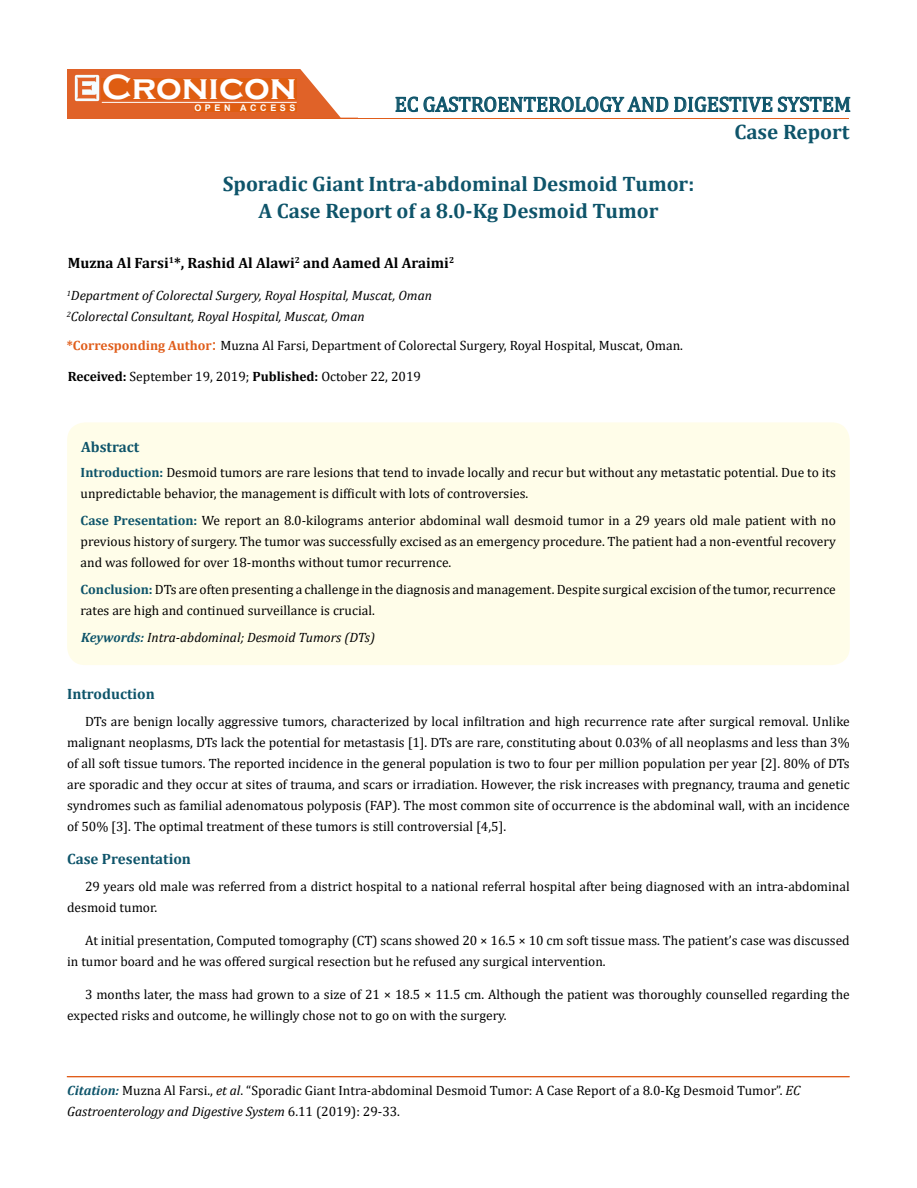
<style>
.page{position:relative;width:917px;height:1188px;background:#fff}
.page>*{position:absolute;margin:0;border:0;box-sizing:border-box;transform-origin:0 0}
.t1{font:700 36px "Copperplate Gothic";color:#fff}
.t2{font:700 21px/27px "Cambria";color:#0e546a;text-align:center}
.t3{font:21px "Cambria";color:#0e546a}
.t4{font:700 15px "Cambria";color:#000}
.t5{font:700 15px "Cambria";color:#0e546a}
.t6{font:13.5px/21px "Cambria";color:#000}
.t7{font:italic 13.5px/21px "Cambria";color:#000}
.t8{font:700 9px "Arial";letter-spacing:.4em;color:#fff}
.s1{font-weight:700;color:#e05d1a}
.s2{font-size:18px;color:#e05d1a}
.s3{font-weight:700}
.s4{font-weight:700;color:#0e546a}
.s5{font-weight:700;font-style:italic;color:#0e546a}
.s6{font-style:italic}
</style>
<div class="page">
<div style="left:67px;top:70px;width:290px;height:49px;background:#e06228"></div>
<img style="left:75px;top:75px;width:24px;height:26px">
<div style="left:102px;top:79px;width:195px;height:21px;background:#df5d11"></div>
<div style="left:194px;top:105px;width:103px;height:7px;background:#df5d11"></div>
<svg style="left:300px;top:69px;width:550px;height:49px"></svg>
<hr style="left:102px;top:102px;width:194px;height:1px;background:#fff">
<hr style="left:279px;top:118px;width:569px;height:1px;background:#e05d1a">
<hr style="left:67px;top:1077px;width:782px;height:1px;background:#e05d1a">
<div style="left:67px;top:1076px;width:782px;height:1px;border:1px solid #e05d1a"></div>
<div style="left:67px;top:422px;width:782px;height:243px;background:#fffde9;border-radius:18px"></div>
<h1 class="t1" style="left:102px;top:68px;width:196px">Cronicon</h1>
<p class="t8" style="left:194px;top:102px;width:103px">OPEN ACCESS</p>
<h2 class="t3" style="left:394px;top:92px;width:458px">EC GASTROENTEROLOGY AND DIGESTIVE SYSTEM</h2>
<h2 class="t2" style="left:734px;top:117px;width:117px">Case Report</h2>
<h2 class="t2" style="left:223px;top:169px;width:473px">Sporadic Giant Intra-abdominal Desmoid Tumor:<br>A Case Report of a 8.0-Kg Desmoid Tumor</h2>
<p class="t4" style="left:68px;top:253px;width:388px">Muzna Al Farsi<sup>1</sup>*, Rashid Al Alawi<sup>2</sup> and Aamed Al Araimi<sup>2</sup></p>
<p class="t7" style="left:67px;top:285px;width:367px"><sup>1</sup>Department of Colorectal Surgery, Royal Hospital, Muscat, Oman<br><sup>2</sup>Colorectal Consultant, Royal Hospital, Muscat, Oman</p>
<p class="t6" style="left:67px;top:334px;width:617px"><span class="s1">*Corresponding Author</span><span class="s2">:</span> Muzna Al Farsi, Department of Colorectal Surgery, Royal Hospital, Muscat, Oman.</p>
<p class="t6" style="left:68px;top:365px;width:355px"><span class="s3">Received:</span> September 19, 2019; <span class="s3">Published:</span> October 22, 2019</p>
<p class="t5" style="left:81px;top:436px;width:60px">Abstract</p>
<p class="t6" style="left:81px;top:461px;width:756px"><span class="s4">Introduction:</span> Desmoid tumors are rare lesions that tend to invade locally and recur but without any metastatic potential. Due to its unpredictable behavior, the management is difficult with lots of controversies.</p>
<p class="t6" style="left:81px;top:509px;width:756px;text-align:justify"><span class="s4">Case Presentation:</span> We report an 8.0-kilograms anterior abdominal wall desmoid tumor in a 29 years old male patient with no previous history of surgery. The tumor was successfully excised as an emergency procedure. The patient had a non-eventful recovery and was followed for over 18-months without tumor recurrence.</p>
<p class="t6" style="left:81px;top:578px;width:756px"><span class="s4">Conclusion:</span> DTs are often presenting a challenge in the diagnosis and management. Despite surgical excision of the tumor, recurrence rates are high and continued surveillance is crucial.</p>
<p class="t7" style="left:81px;top:626px;width:295px"><span class="s4">Keywords:</span> Intra-abdominal; Desmoid Tumors (DTs)</p>
<p class="t5" style="left:67px;top:683px;width:89px">Introduction</p>
<p class="t6" style="left:67px;top:711px;width:784px;text-align:justify;text-indent:18px">DTs are benign locally aggressive tumors, characterized by local infiltration and high recurrence rate after surgical removal. Unlike malignant neoplasms, DTs lack the potential for metastasis [1]. DTs are rare, constituting about 0.03% of all neoplasms and less than 3% of all soft tissue tumors. The reported incidence in the general population is two to four per million population per year [2]. 80% of DTs are sporadic and they occur at sites of trauma, and scars or irradiation. However, the risk increases with pregnancy, trauma and genetic syndromes such as familial adenomatous polyposis (FAP). The most common site of occurrence is the abdominal wall, with an incidence of 50% [3]. The optimal treatment of these tumors is still controversial [4,5].</p>
<p class="t5" style="left:67px;top:848px;width:125px">Case Presentation</p>
<p class="t6" style="left:67px;top:876px;width:784px;text-indent:18px">29 years old male was referred from a district hospital to a national referral hospital after being diagnosed with an intra-abdominal desmoid tumor.</p>
<p class="t6" style="left:67px;top:930px;width:784px;text-indent:18px">At initial presentation, Computed tomography (CT) scans showed 20 × 16.5 × 10 cm soft tissue mass. The patient’s case was discussed in tumor board and he was offered surgical resection but he refused any surgical intervention.</p>
<p class="t6" style="left:67px;top:984px;width:784px;text-indent:18px">3 months later, the mass had grown to a size of 21 × 18.5 × 11.5 cm. Although the patient was thoroughly counselled regarding the expected risks and outcome, he willingly chose not to go on with the surgery.</p>
<p class="t6" style="left:67px;top:1080px;width:734px"><span class="s5">Citation:</span> Muzna Al Farsi., <span class="s6">et al</span>. “Sporadic Giant Intra-abdominal Desmoid Tumor: A Case Report of a 8.0-Kg Desmoid Tumor”. <span class="s6">EC<br>Gastroenterology and Digestive System</span> 6.11 (2019): 29-33.</p>
</div>
